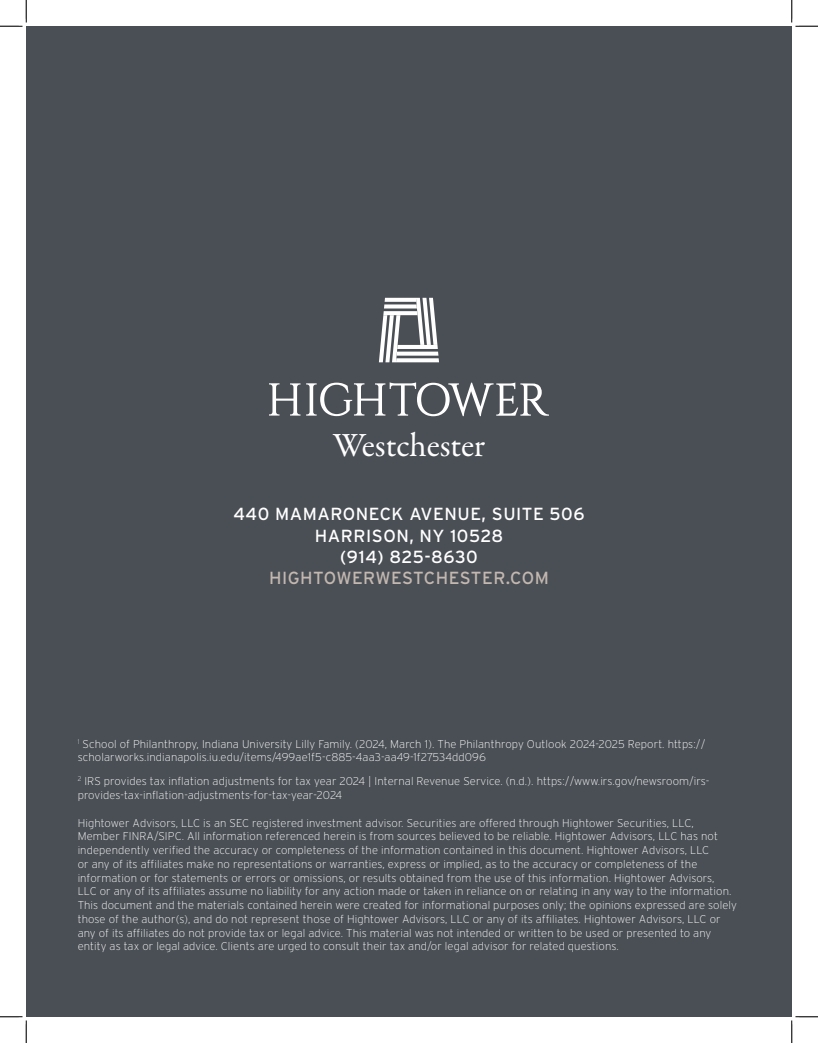
<style>
.page{position:relative;width:818px;height:1043px;background:#fff}
.page>*{position:absolute;margin:0;border:0;box-sizing:border-box;transform-origin:0 0}
.t1{font:34px "Garamond Premr Pro";color:#fff}
.Address_Line{font:17.5px "Interstate";letter-spacing:.03em;color:#fff}
.Address_Line-2{font:17.5px "Interstate";letter-spacing:.03em;color:#c3b7b0}
.t2{font:200 11.25px/13.8px "Interstate";letter-spacing:.01em;color:#fff}
</style>
<div class="page">
<div style="left:26px;top:26px;width:765px;height:990px;background:#4a4f55"></div>
<svg style="left:379px;top:298px;width:60px;height:64px"></svg>
<svg style="left:269px;top:383px;width:31px;height:32px"></svg>
<svg style="left:306px;top:382px;width:243px;height:34px"></svg>
<svg style="left:0;top:0;width:27px;height:27px"></svg>
<svg style="left:0;top:1016px;width:27px;height:26px"></svg>
<svg style="left:791px;top:0;width:27px;height:27px"></svg>
<svg style="left:790px;top:1015px;width:28px;height:27px"></svg>
<p class="t1" style="left:332px;top:425px;width:154px">Westchester</p>
<p class="Address_Line" style="left:233px;top:504px;width:352px">440 MAMARONECK AVENUE, SUITE 506</p>
<p class="Address_Line" style="left:315px;top:525px;width:190px">HARRISON, NY 10528</p>
<p class="Address_Line" style="left:340px;top:546px;width:139px">(914) 825-8630</p>
<p class="Address_Line-2" style="left:269px;top:567px;width:281px">HIGHTOWERWESTCHESTER.COM</p>
<p class="t2" style="left:78px;top:736px;width:629px"><sup>1</sup> School of Philanthropy, Indiana University Lilly Family. (2024, March 1). The Philanthropy Outlook 2024-2025 Report. https:// scholarworks.indianapolis.iu.edu/items/499ae1f5-c885-4aa3-aa49-1f27534dd096</p>
<p class="t2" style="left:78px;top:774px;width:633px"><sup>2</sup> IRS provides tax inflation adjustments for tax year 2024 | Internal Revenue Service. (n.d.). https://www.irs.gov/newsroom/irs&shy;provides-tax-inflation-adjustments-for-tax-year-2024</p>
<p class="t2" style="left:78px;top:815px;width:660px">Hightower Advisors, LLC is an SEC registered investment advisor. Securities are offered through Hightower Securities, LLC, Member FINRA/SIPC. All information referenced herein is from sources believed to be reliable. Hightower Advisors, LLC has not independently verified the accuracy or completeness of the information contained in this document. Hightower Advisors, LLC<br>or any of its affiliates make no representations or warranties, express or implied, as to the accuracy or completeness of the information or for statements or errors or omissions, or results obtained from the use of this information. Hightower Advisors,<br>LLC or any of its affiliates assume no liability for any action made or taken in reliance on or relating in any way to the information.<br>This document and the materials contained herein were created for informational purposes only; the opinions expressed are solely those of the author(s), and do not represent those of Hightower Advisors, LLC or any of its affiliates. Hightower Advisors, LLC or any of its affiliates do not provide tax or legal advice. This material was not intended or written to be used or presented to any entity as tax or legal advice. Clients are urged to consult their tax and/or legal advisor for related questions.</p>
</div>
